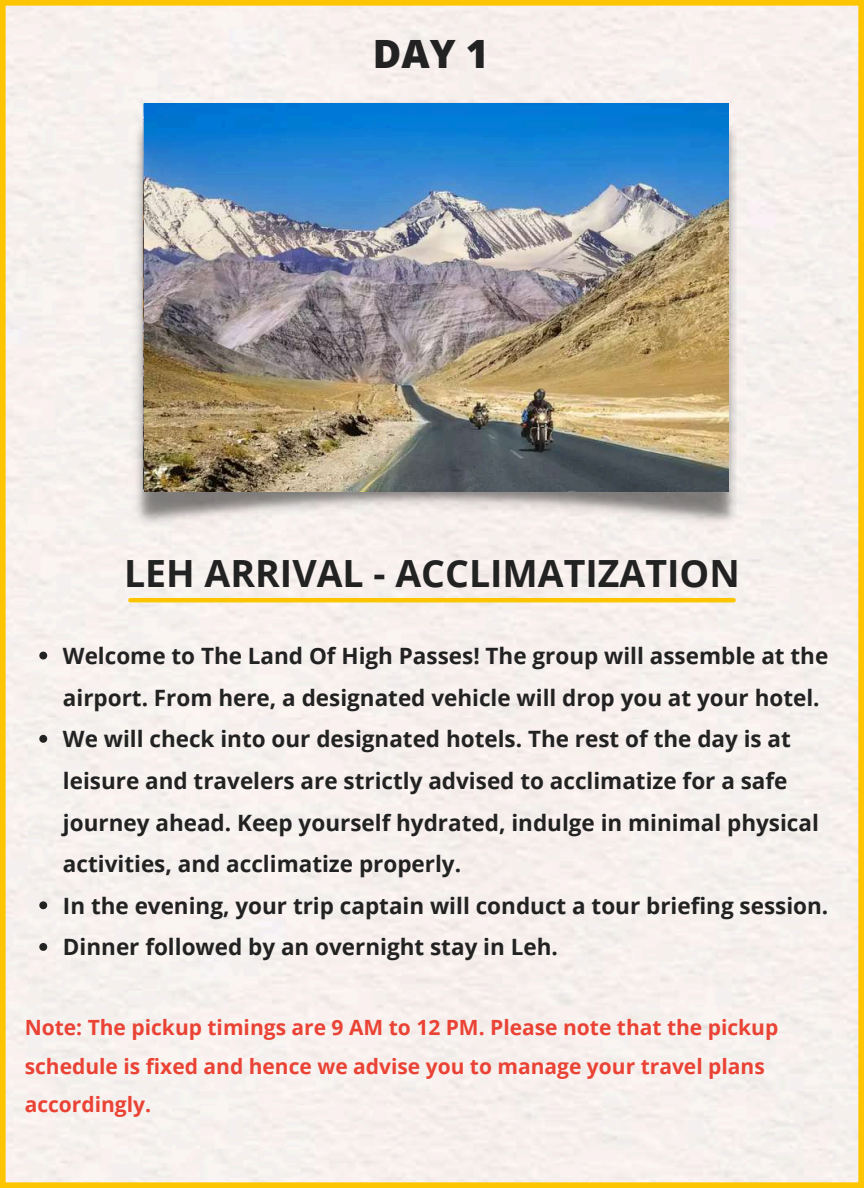
<style>
.page{position:relative;width:864px;height:1188px;background:#f6f0ee}
.page>*{position:absolute;margin:0;border:0;box-sizing:border-box;transform-origin:0 0}
.t1{font:800 39px "Open Sans";color:#222}
.t2{font:700 37.5px "Open Sans";color:#222}
.t3{font:700 22.5px/41.7px "Open Sans";color:#222}
.t4{font:700 21px/38.2px "Open Sans";color:#ea4335}
</style>
<div class="page">
<hr style="left:130px;top:598px;width:604px;height:4px;background:#fcc500">
<img style="left:128px;top:96px;width:608px;height:434px">
<img style="left:145px;top:103px;width:584px;height:388px">
<svg style="left:39px;top:652px;width:8px;height:8px"></svg>
<svg style="left:39px;top:735px;width:8px;height:8px"></svg>
<svg style="left:39px;top:901px;width:8px;height:8px"></svg>
<svg style="left:39px;top:943px;width:8px;height:8px"></svg>
<h1 class="t1" style="left:373px;top:26px;width:117px">DAY 1</h1>
<h2 class="t2" style="left:124px;top:546px;width:617px">LEH ARRIVAL - ACCLIMATIZATION</h2>
<p class="t3" style="left:63px;top:634px;width:767px">Welcome to The Land Of High Passes! The group will assemble at the airport. From here, a designated vehicle will drop you at your hotel.<br>We will check into our designated hotels. The rest of the day is at leisure and travelers are strictly advised to acclimatize for a safe journey ahead. Keep yourself hydrated, indulge in minimal physical activities, and acclimatize properly.<br>In the evening, your trip captain will conduct a tour briefing session.<br>Dinner followed by an overnight stay in Leh.</p>
<p class="t4" style="left:25px;top:1008px;width:755px">Note: The pickup timings are 9 AM to 12 PM. Please note that the pickup schedule is fixed and hence we advise you to manage your travel plans accordingly.</p>
</div>
